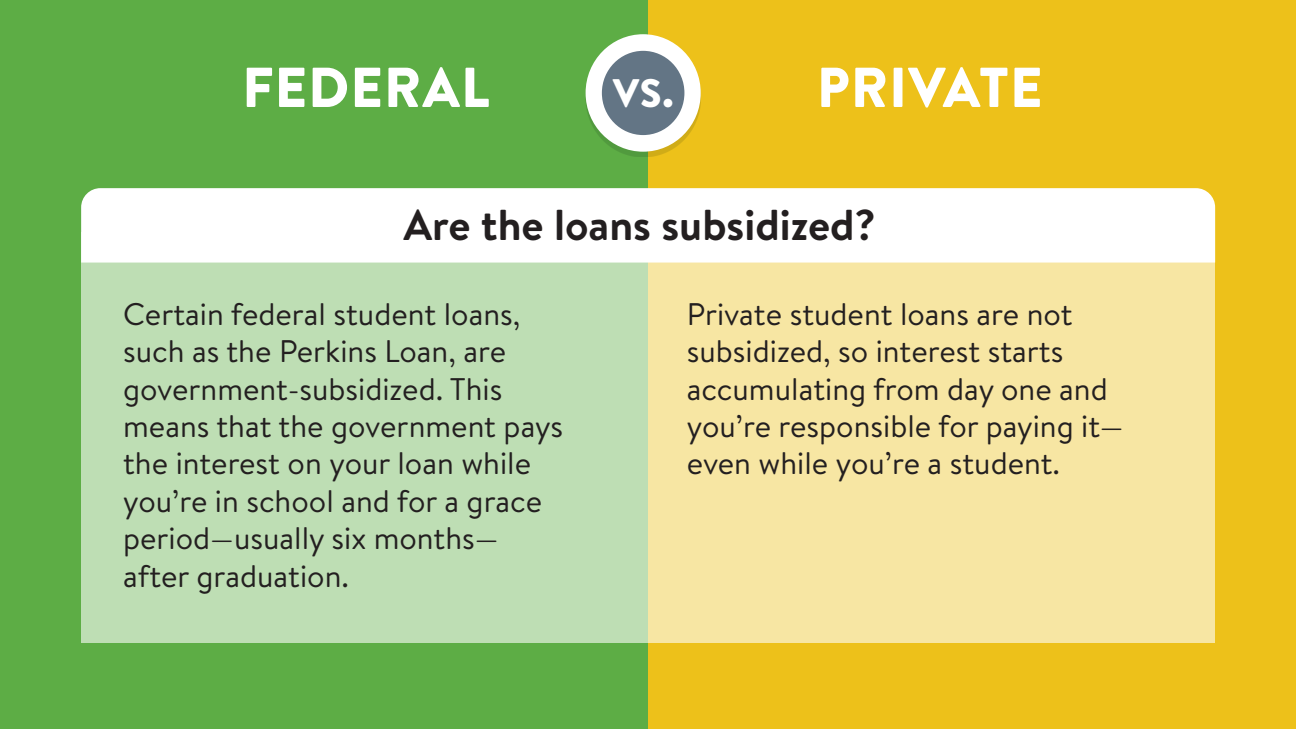
<style>
.page{position:relative;width:1296px;height:729px;background:#fff}
.page>*{position:absolute;margin:0;border:0;box-sizing:border-box;transform-origin:0 0}
.t1{font:900 56.1px "Brandon Text";letter-spacing:.02em;color:#fff}
.t2{font:700 43.2px "Brandon Text";color:#231f20}
.t3{font:900 39.75px "Brandon Text";color:#fff}
.t4{font:31.2px/37.5px "Brandon Text";color:#231f20}
</style>
<div class="page">
<div style="left:0;top:0;width:648px;height:729px;background:#5dad45"></div>
<div style="left:648px;top:0;width:648px;height:729px;background:#edc11a"></div>
<svg style="left:81px;top:263px;width:1134px;height:380px;background:#dae1ab"></svg>
<div style="left:81px;top:188px;width:1134px;height:75px;background:#fff"></div>
<div style="left:585px;top:39px;width:116px;height:117px;background:#637584;opacity:.2"></div>
<div style="left:586px;top:34px;width:115px;height:118px;background:#fff;border-radius:50%"></div>
<div style="left:602px;top:51px;width:82px;height:84px;background:#637585;border-radius:50%"></div>
<h1 class="t1" style="left:242px;top:48px;width:249px">FEDERAL</h1>
<h1 class="t1" style="left:817px;top:48px;width:227px">PRIVATE</h1>
<p class="t3" style="left:613px;top:65px;width:62px">VS.</p>
<h2 class="t2" style="left:404px;top:195px;width:474px">Are the loans subsidized?</h2>
<p class="t4" style="left:123px;top:294px;width:442px">Certain federal student loans, such as the Perkins Loan, are government-subsidized. This means that the government pays the interest on your loan while you’re in school and for a grace period—usually six months— after graduation.</p>
<p class="t4" style="left:687px;top:294px;width:438px">Private student loans are not subsidized, so interest starts accumulating from day one and you’re responsible for paying it— even while you’re a student.</p>
</div>
